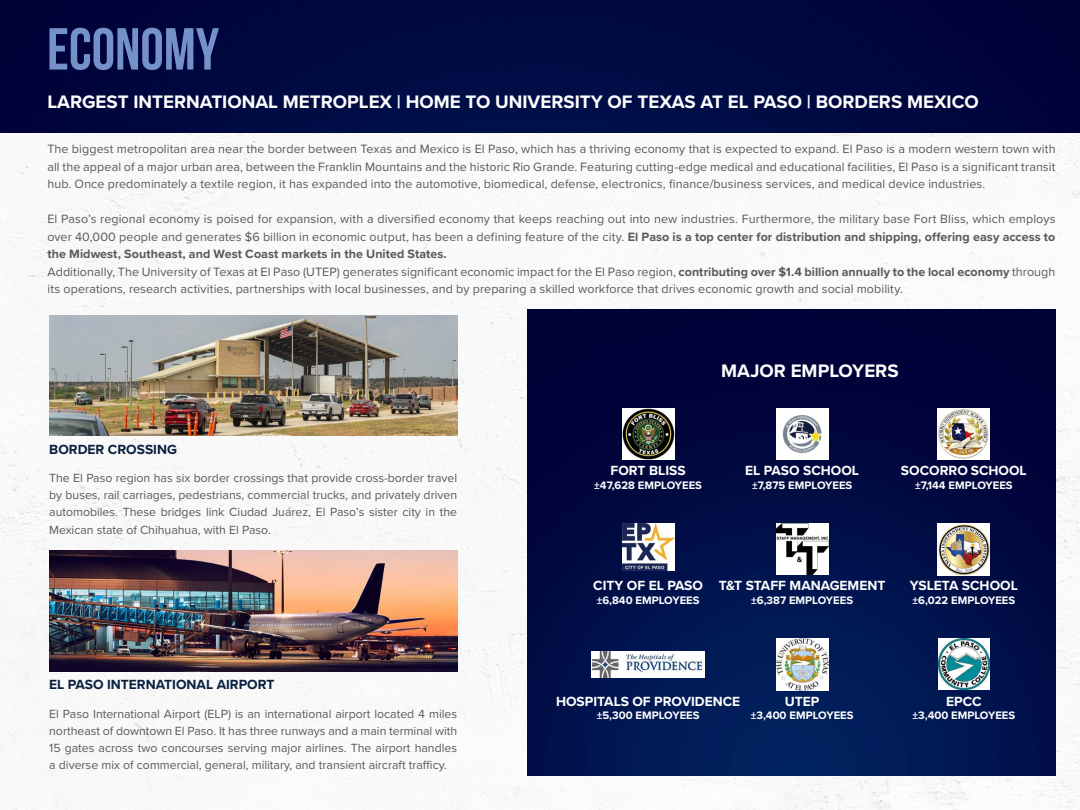
<style>
.page{position:relative;width:1080px;height:810px;background:#fff}
.page>*{position:absolute;margin:0;border:0;box-sizing:border-box;transform-origin:0 0}
.t1{font:700 59.12px "Bebas Neue";color:#7491ca}
.t2{font:700 18.75px "Proxima Nova";color:#fff}
.t3{font:700 13.75px "Proxima Nova";color:#fff}
.t4{font:700 13.75px "Proxima Nova";color:#091f3e}
.t5{font:12.5px/17.5px "Proxima Nova";letter-spacing:.005em;color:#58595b;text-align:justify}
.t6{font:12.25px/17.1px "Proxima Nova";color:#58595b;text-align:justify}
.t7{font:700 11.25px "Proxima Nova";color:#fff}
.s1{font-weight:700}
</style>
<div class="page">
<img style="left:0;top:132px;width:1080px;height:678px">
<div style="left:0;top:0;width:1080px;height:132px;background:#000840"></div>
<img style="left:49px;top:551px;width:408px;height:120px">
<img style="left:49px;top:315px;width:408px;height:121px">
<img style="left:527px;top:309px;width:528px;height:466px">
<img style="left:622px;top:408px;width:52px;height:52px">
<img style="left:776px;top:408px;width:52px;height:52px">
<img style="left:938px;top:408px;width:52px;height:52px">
<img style="left:622px;top:523px;width:52px;height:48px">
<img style="left:776px;top:523px;width:52px;height:51px">
<img style="left:938px;top:523px;width:52px;height:52px">
<img style="left:592px;top:651px;width:113px;height:26px">
<img style="left:776px;top:638px;width:52px;height:52px">
<img style="left:938px;top:638px;width:52px;height:52px">
<h1 class="t1" style="left:47px;top:17px;width:174px">ECONOMY</h1>
<h2 class="t2" style="left:47px;top:87px;width:933px">LARGEST INTERNATIONAL METROPLEX | HOME TO UNIVERSITY OF TEXAS AT EL PASO | BORDERS MEXICO</h2>
<p class="t5" style="left:47px;top:140px;width:1010px">The biggest metropolitan area near the border between Texas and Mexico is El Paso, which has a thriving economy that is expected to expand. El Paso is a modern western town with all the appeal of a major urban area, between the Franklin Mountains and the historic Rio Grande. Featuring cutting-edge medical and educational facilities, El Paso is a significant transit hub. Once predominately a textile region, it has expanded into the automotive, biomedical, defense, electronics, finance/business services, and medical device industries.</p>
<p class="t5" style="left:47px;top:210px;width:1010px;text-align:left">El Paso’s regional economy is poised for expansion, with a diversified economy that keeps reaching out into new industries. Furthermore, the military base Fort Bliss, which employs over 40,000 people and generates $6 billion in economic output, has been a defining feature of the city. <span class="s1">El Paso is a top center for distribution and shipping, offering easy access to the Midwest, Southeast, and West Coast markets in the United States.<br></span>Additionally, The University of Texas at El Paso (UTEP) generates significant economic impact for the El Paso region, <span class="s1">contributing over $1.4 billion annually to the local economy</span> through its operations, research activities, partnerships with local businesses, and by preparing a skilled workforce that drives economic growth and social mobility.</p>
<p class="t4" style="left:49px;top:439px;width:129px">BORDER CROSSING</p>
<p class="t6" style="left:49px;top:469px;width:409px">The El Paso region has six border crossings that provide cross-border travel by buses, rail carriages, pedestrians, commercial trucks, and privately driven automobiles. These bridges link Ciudad Juárez, El Paso’s sister city in the Mexican state of Chihuahua, with El Paso.</p>
<p class="t4" style="left:49px;top:674px;width:227px">EL PASO INTERNATIONAL AIRPORT</p>
<p class="t6" style="left:49px;top:704px;width:410px">El Paso International Airport (ELP) is an international airport located 4 miles northeast of downtown El Paso. It has three runways and a main terminal with 15 gates across two concourses serving major airlines. The airport handles a diverse mix of commercial, general, military, and transient aircraft trafficy.</p>
<h2 class="t2" style="left:721px;top:357px;width:179px">MAJOR EMPLOYERS</h2>
<p class="t3" style="left:611px;top:460px;width:77px">FORT BLISS</p>
<p class="t7" style="left:594px;top:477px;width:109px">±47,628 EMPLOYEES</p>
<p class="t3" style="left:745px;top:460px;width:115px">EL PASO SCHOOL</p>
<p class="t7" style="left:752px;top:477px;width:102px">±7,875 EMPLOYEES</p>
<p class="t3" style="left:901px;top:460px;width:127px">SOCORRO SCHOOL</p>
<p class="t7" style="left:915px;top:477px;width:99px">±7,144 EMPLOYEES</p>
<p class="t3" style="left:593px;top:576px;width:111px">CITY OF EL PASO</p>
<p class="t7" style="left:597px;top:592px;width:104px">±6,840 EMPLOYEES</p>
<p class="t3" style="left:719px;top:576px;width:168px">T&amp;T STAFF MANAGEMENT</p>
<p class="t7" style="left:751px;top:592px;width:103px">±6,387 EMPLOYEES</p>
<p class="t3" style="left:910px;top:576px;width:110px">YSLETA SCHOOL</p>
<p class="t7" style="left:912px;top:592px;width:104px">±6,022 EMPLOYEES</p>
<p class="t3" style="left:556px;top:691px;width:186px">HOSPITALS OF PROVIDENCE</p>
<p class="t7" style="left:597px;top:707px;width:104px">±5,300 EMPLOYEES</p>
<p class="t3" style="left:785px;top:691px;width:36px">UTEP</p>
<p class="t7" style="left:751px;top:707px;width:104px">±3,400 EMPLOYEES</p>
<p class="t3" style="left:946px;top:691px;width:37px">EPCC</p>
<p class="t7" style="left:913px;top:707px;width:104px">±3,400 EMPLOYEES</p>
</div>
